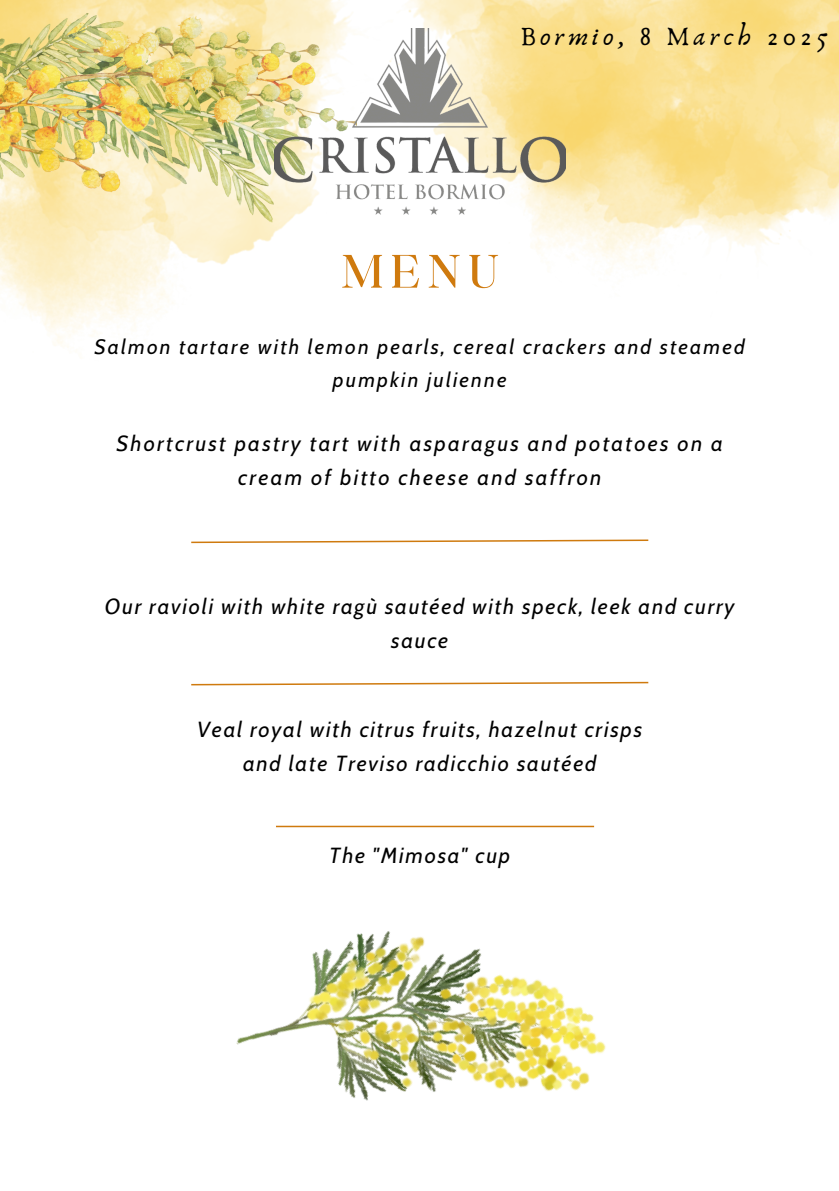
<style>
.page{position:relative;width:839px;height:1191px;background:#fff}
.page>*{position:absolute;margin:0;border:0;box-sizing:border-box;transform-origin:0 0}
.t1{font:300 50.4px "Boston Angel";color:#cf7a0e}
.t2{font:27px "Anaktoria";letter-spacing:.15em;color:#000}
.t3{font:italic 21.8px/33.8px "Cabin";letter-spacing:.08em;color:#000;text-align:center}
.t4{font:italic 21.8px/33.8px "Cabin";letter-spacing:.105em;color:#000;text-align:center}
.t5{font:italic 20.8px/33px "Cabin";letter-spacing:.105em;color:#000;text-align:center}
</style>
<div class="page">
<img style="left:403px;top:0;width:435px;height:270px">
<img style="left:0;top:0;width:381px;height:215px">
<img style="left:0;top:14px;width:356px;height:332px">
<img style="left:274px;top:28px;width:291px;height:186px">
<img style="left:236px;top:931px;width:370px;height:170px">
<svg style="left:191px;top:539px;width:458px;height:5px"></svg>
<svg style="left:191px;top:681px;width:458px;height:5px"></svg>
<hr style="left:276px;top:826px;width:318px;height:1px;background:#cf7a0e">
<p class="t2" style="left:520px;top:20px;width:310px">Bormio, 8 March 2025</p>
<p class="t1" style="left:341px;top:241px;width:158px">MENU</p>
<h2 class="t5" style="left:95px;top:330px;width:651px">Salmon tartare with lemon pearls, cereal crackers and steamed pumpkin julienne</h2>
<h1 class="t4" style="left:116px;top:427px;width:608px">Shortcrust pastry tart with asparagus and potatoes on a cream of bitto cheese and saffron</h1>
<p class="t3" style="left:105px;top:589px;width:631px">Our ravioli with white ragù sautéed with speck, leek and curry sauce</p>
<p class="t3" style="left:197px;top:712px;width:446px">Veal royal with citrus fruits, hazelnut crisps and late Treviso radicchio sautéed</p>
<p class="t3" style="left:329px;top:838px;width:182px">The "Mimosa" cup</p>
</div>
